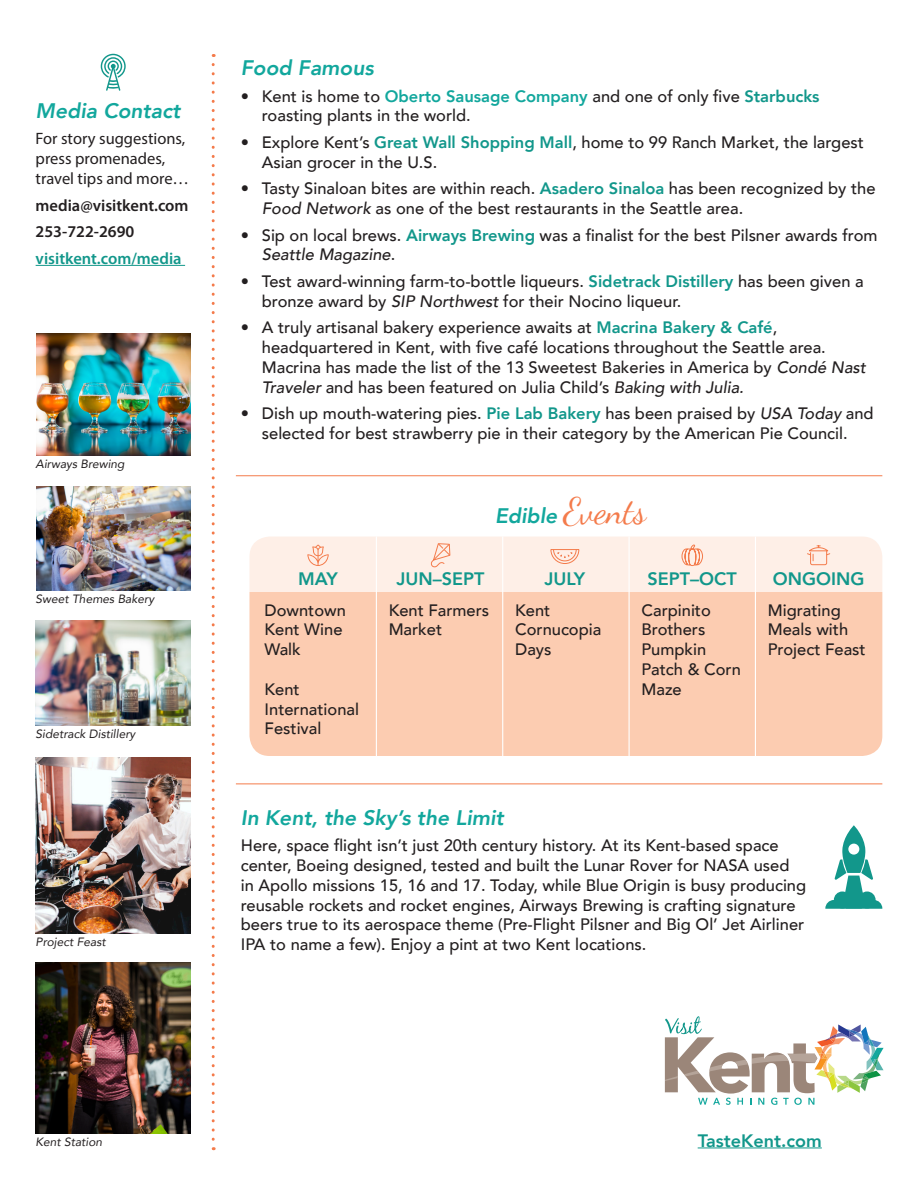
<style>
.page{position:relative;width:918px;height:1188px;background:#fff}
.page>*{position:absolute;margin:0;border:0;box-sizing:border-box;transform-origin:0 0}
.t1{font:italic 800 21px "Avenir";color:#12a79d}
.t2{font:800 18px "Avenir";color:#12978b}
.t3{font:500 16.5px/19.8px "Avenir";color:#231f20}
.t4{font:16.5px/19.8px "Myriad Pro";color:#231f20}
.t5{font:600 16.5px "Myriad Pro";color:#231f20}
.t6{font:600 16.5px "Myriad Pro";color:#12978b}
.t7{font:italic 12px "Avenir";color:#231f20}
.s1{font-weight:800;color:#12a79d}
.s2{font-weight:800;color:#12978b}
.s3{font-style:italic}
.s4{font-family:"Dancing Script";font-weight:400;font-style:normal;font-size:36px;color:#f47b4b}
</style>
<div class="page">
<div style="left:249px;top:537px;width:633px;height:219px;background:#fcccb1;border-radius:20px"></div>
<div style="left:249px;top:536px;width:633px;height:56px;background:#feefe7"></div>
<hr style="left:36px;top:265px;width:149px;height:1px;background:#12978b">
<img style="left:36px;top:487px;width:155px;height:103px">
<svg style="left:212px;top:65px;width:3px;height:1085px"></svg>
<img style="left:36px;top:758px;width:155px;height:175px">
<hr style="left:376px;top:537px;width:1px;height:219px;background:#fff">
<hr style="left:502px;top:537px;width:1px;height:219px;background:#fff">
<hr style="left:629px;top:537px;width:1px;height:219px;background:#fff">
<hr style="left:755px;top:537px;width:1px;height:219px;background:#fff">
<hr style="left:236px;top:475px;width:646px;height:1px;background:#f47b4b">
<hr style="left:236px;top:784px;width:646px;height:1px;background:#f47b4b">
<svg style="left:825px;top:825px;width:57px;height:84px"></svg>
<svg style="left:101px;top:54px;width:25px;height:37px"></svg>
<svg style="left:307px;top:545px;width:22px;height:21px"></svg>
<svg style="left:550px;top:549px;width:30px;height:15px"></svg>
<svg style="left:430px;top:543px;width:21px;height:25px"></svg>
<svg style="left:681px;top:544px;width:22px;height:30px"></svg>
<svg style="left:806px;top:545px;width:25px;height:21px"></svg>
<img style="left:36px;top:333px;width:155px;height:123px">
<svg style="left:664px;top:1016px;width:220px;height:89px"></svg>
<hr style="left:698px;top:1147px;width:124px;height:1px;background:#12978b">
<img style="left:36px;top:962px;width:155px;height:172px">
<img style="left:36px;top:620px;width:155px;height:106px">
<p class="t1" style="left:36px;top:98px;width:146px">Media Contact</p>
<p class="t4" style="left:36px;top:129px;width:155px">For story suggestions, press promenades, travel tips and more…</p>
<p class="t5" style="left:36px;top:196px;width:154px">media@visitkent.com</p>
<p class="t5" style="left:36px;top:223px;width:100px">253-722-2690</p>
<p class="t6" style="left:36px;top:249px;width:148px">visitkent.com/media</p>
<p class="t7" style="left:36px;top:456px;width:90px">Airways Brewing</p>
<p class="t7" style="left:36px;top:591px;width:120px">Sweet Themes Bakery</p>
<p class="t7" style="left:36px;top:727px;width:101px">Sidetrack Distillery</p>
<p class="t7" style="left:36px;top:934px;width:72px">Project Feast</p>
<p class="t1" style="left:241px;top:55px;width:134px">Food Famous</p>
<p class="t3" style="left:262px;top:85px;width:559px;text-indent:-21px">• Kent is home to <span class="s1">Oberto Sausage Company</span> and one of only five <span class="s2">Starbucks </span>roasting plants in the world.</p>
<p class="t3" style="left:262px;top:131px;width:604px;text-indent:-21px">• Explore Kent’s <span class="s2">Great Wall Shopping Mall</span>, home to 99 Ranch Market, the largest<br>Asian grocer in the U.S.</p>
<p class="t3" style="left:262px;top:178px;width:615px;text-indent:-21px">• Tasty Sinaloan bites are within reach. <span class="s2">Asadero Sinaloa</span> has been recognized by the<br><span class="s3">Food Network</span> as one of the best restaurants in the Seattle area.</p>
<p class="t3" style="left:262px;top:224px;width:617px;text-indent:-21px">• Sip on local brews. <span class="s2">Airways Brewing</span> was a finalist for the best Pilsner awards from<br><span class="s3">Seattle Magazine</span>.</p>
<p class="t3" style="left:262px;top:270px;width:603px;text-indent:-21px">• Test award-winning farm-to-bottle liqueurs. <span class="s2">Sidetrack Distillery</span> has been given a bronze award by <span class="s3">SIP Northwest</span> for their Nocino liqueur.</p>
<p class="t3" style="left:262px;top:317px;width:606px;text-indent:-21px">• A truly artisanal bakery experience awaits at <span class="s2">Macrina Bakery &amp; Café</span>, headquartered in Kent, with five café locations throughout the Seattle area.<br>Macrina has made the list of the 13 Sweetest Bakeries in America by <span class="s3">Condé Nast Traveler</span> and has been featured on Julia Child’s <span class="s3">Baking with Julia.</span></p>
<p class="t3" style="left:241px;top:403px;width:634px;text-align:center">• Dish up mouth-watering pies. <span class="s2">Pie Lab Bakery</span> has been praised by <span class="s3">USA Today</span> and selected for best strawberry pie in their category by the American Pie Council.</p>
<p class="t1" style="left:495px;top:504px;width:153px">Edible <span class="s4">Events</span></p>
<p class="t2" style="left:298px;top:564px;width:41px">MAY</p>
<p class="t2" style="left:397px;top:564px;width:89px">JUN–SEPT</p>
<p class="t2" style="left:545px;top:564px;width:42px">JULY</p>
<p class="t2" style="left:648px;top:564px;width:91px">SEPT–OCT</p>
<p class="t2" style="left:773px;top:564px;width:93px">ONGOING</p>
<p class="t3" style="left:265px;top:599px;width:83px">Downtown<br>Kent Wine<br>Walk</p>
<p class="t3" style="left:265px;top:678px;width:96px">Kent<br>International<br>Festival</p>
<p class="t3" style="left:389px;top:599px;width:102px">Kent Farmers<br>Market</p>
<p class="t3" style="left:515px;top:599px;width:88px">Kent<br>Cornucopia<br>Days</p>
<p class="t3" style="left:642px;top:599px;width:101px">Carpinito<br>Brothers<br>Pumpkin<br>Patch &amp; Corn<br>Maze</p>
<p class="t3" style="left:768px;top:599px;width:99px">Migrating<br>Meals with<br>Project Feast</p>
<p class="t1" style="left:241px;top:805px;width:264px">In Kent, the Sky’s the Limit</p>
<p class="t3" style="left:241px;top:835px;width:567px">Here, space flight isn’t just 20th century history. At its Kent-based space center, Boeing designed, tested and built the Lunar Rover for NASA used in Apollo missions 15, 16 and 17. Today, while Blue Origin is busy producing reusable rockets and rocket engines, Airways Brewing is crafting signature beers true to its aerospace theme (Pre-Flight Pilsner and Big Ol’ Jet Airliner IPA to name a few). Enjoy a pint at two Kent locations.</p>
<p class="t7" style="left:36px;top:1134px;width:68px">Kent Station</p>
<p class="t2" style="left:698px;top:1126px;width:126px">TasteKent.com</p>
</div>
